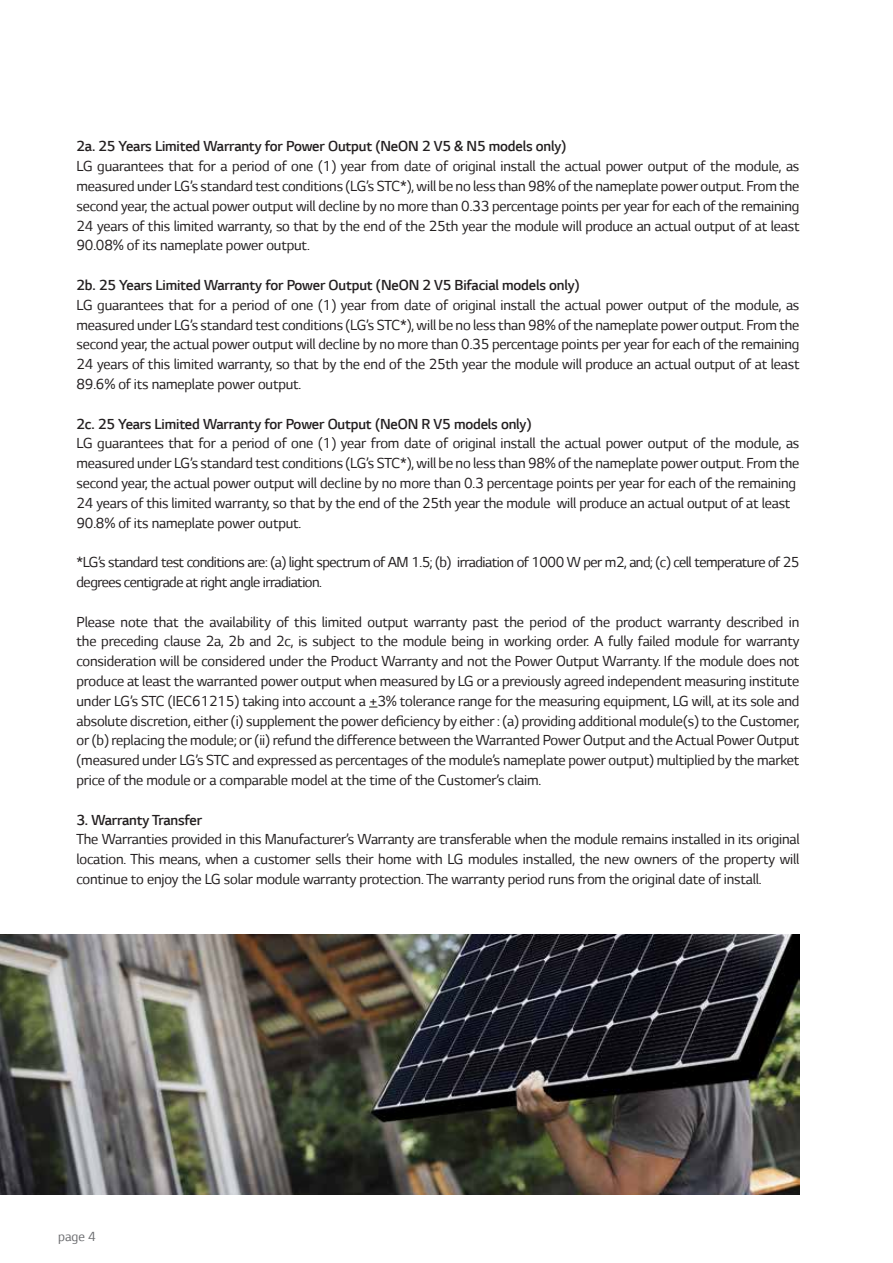
<style>
.page{position:relative;width:893px;height:1263px;background:#fff}
.page>*{position:absolute;margin:0;border:0;box-sizing:border-box;transform-origin:0 0}
.t1{font:16.5px/19.8px "LG Smart";letter-spacing:-.01em;color:#231f20;text-align:justify}
.t2{font:300 16.5px "LG Smart";letter-spacing:-.01em;color:#231f20}
.t3{font:16.5px/19.8px "LG Smart";letter-spacing:-.03em;color:#231f20}
.t4{font:15px "LG Smart";color:#6d6e71}
</style>
<div class="page">
<img style="left:0;top:935px;width:799px;height:260px">
<p class="t2" style="left:77px;top:137px;width:491px">2a. 25 Years Limited Warranty for Power Output (NeON 2 V5 &amp; N5 models only)</p>
<p class="t1" style="left:77px;top:156px;width:724px">LG guarantees that for a period of one (1) year from date of original install the actual power output of the module, as measured under LG’s standard test conditions (LG’s STC*), will be no less than 98% of the nameplate power output. From the second year, the actual power output will decline by no more than 0.33 percentage points per year for each of the remaining 24 years of this limited warranty, so that by the end of the 25th year the module will produce an actual output of at least 90.08% of its nameplate power output.</p>
<p class="t2" style="left:77px;top:276px;width:505px">2b. 25 Years Limited Warranty for Power Output (NeON 2 V5 Bifacial models only)</p>
<p class="t1" style="left:77px;top:295px;width:724px">LG guarantees that for a period of one (1) year from date of original install the actual power output of the module, as measured under LG’s standard test conditions (LG’s STC*), will be no less than 98% of the nameplate power output. From the second year, the actual power output will decline by no more than 0.35 percentage points per year for each of the remaining 24 years of this limited warranty, so that by the end of the 25th year the module will produce an actual output of at least 89.6% of its nameplate power output.</p>
<p class="t2" style="left:77px;top:415px;width:457px">2c. 25 Years Limited Warranty for Power Output (NeON R V5 models only)</p>
<p class="t1" style="left:77px;top:434px;width:724px;text-align:left">LG guarantees that for a period of one (1) year from date of original install the actual power output of the module, as measured under LG’s standard test conditions (LG’s STC*), will be no less than 98% of the nameplate power output. From the second year, the actual power output will decline by no more than 0.3 percentage points per year for each of the remaining 24 years of this limited warranty, so that by the end of the 25th year the module will produce an actual output of at least 90.8% of its nameplate power output.</p>
<p class="t3" style="left:77px;top:552px;width:724px">*LG’s standard test conditions are: (a) light spectrum of AM 1.5; (b) irradiation of 1000 W per m2, and; (c) cell temperature of 25 degrees centigrade at right angle irradiation.</p>
<p class="t1" style="left:77px;top:612px;width:724px">Please note that the availability of this limited output warranty past the period of the product warranty described in the preceding clause 2a, 2b and 2c, is subject to the module being in working order. A fully failed module for warranty consideration will be considered under the Product Warranty and not the Power Output Warranty. If the module does not produce at least the warranted power output when measured by LG or a previously agreed independent measuring institute under LG’s STC (IEC61215) taking into account a +3% tolerance range for the measuring equipment, LG will, at its sole and absolute discretion, either (i) supplement the power deficiency by either : (a) providing additional module(s) to the Customer, or (b) replacing the module; or (ii) refund the difference between the Warranted Power Output and the Actual Power Output (measured under LG’s STC and expressed as percentages of the module’s nameplate power output) multiplied by the market price of the module or a comparable model at the time of the Customer’s claim.</p>
<p class="t2" style="left:77px;top:811px;width:127px">3. Warranty Transfer</p>
<p class="t1" style="left:77px;top:830px;width:724px">The Warranties provided in this Manufacturer’s Warranty are transferable when the module remains installed in its original location. This means, when a customer sells their home with LG modules installed, the new owners of the property will continue to enjoy the LG solar module warranty protection. The warranty period runs from the original date of install.</p>
<p class="t4" style="left:58px;top:1228px;width:39px">page 4</p>
</div>
